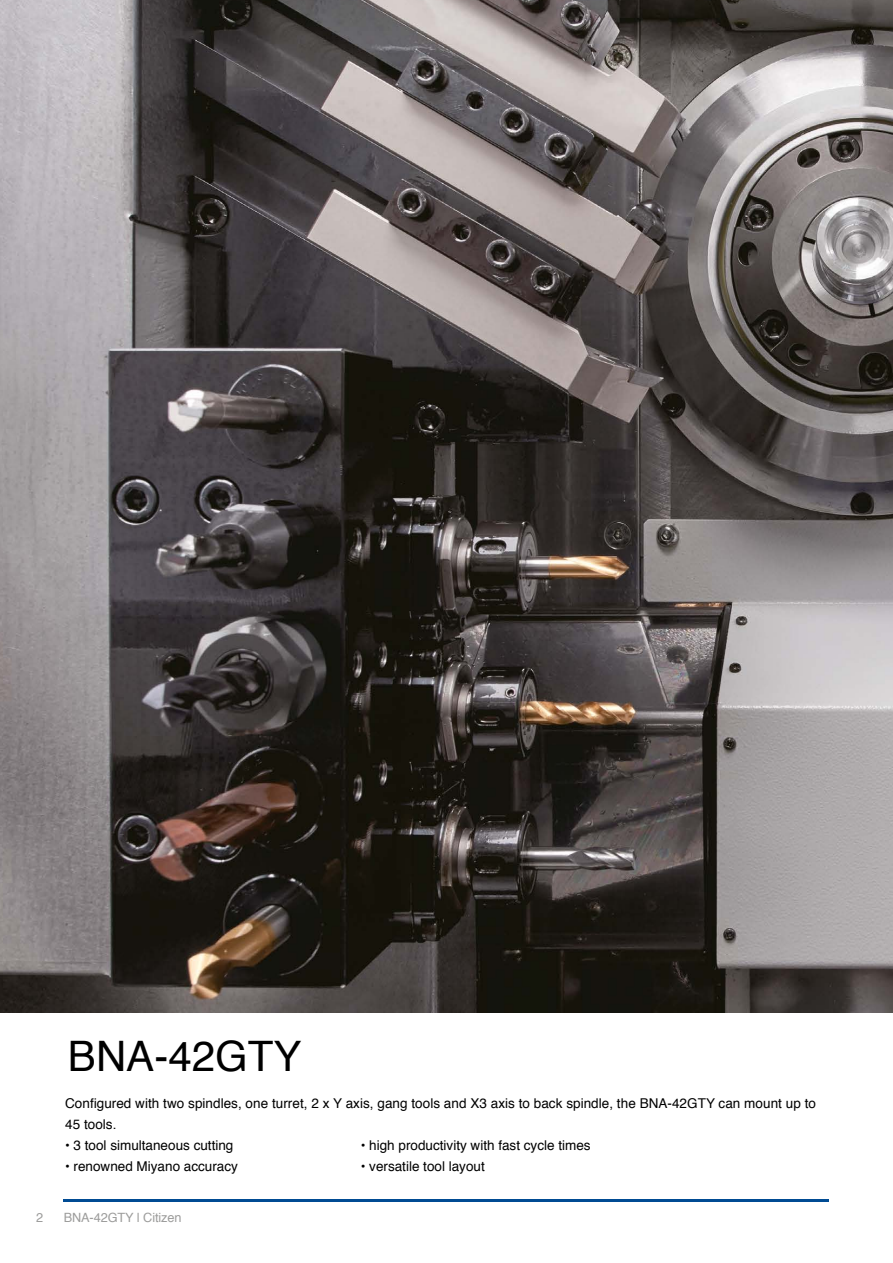
<style>
.page{position:relative;width:893px;height:1263px;background:#fff}
.page>*{position:absolute;margin:0;border:0;box-sizing:border-box;transform-origin:0 0}
.t1{font:42px "Helvetica";color:#000}
.t2{font:13.5px/21px "Helvetica";color:#000}
.t3{font:12.75px "Helvetica";letter-spacing:-.01em;color:#9d9d9c}
</style>
<div class="page">
<hr style="left:64px;top:1199px;width:765px;height:2px;background:#004b93">
<img style="left:0;top:0;width:893px;height:1012px">
<h1 class="t1" style="left:68px;top:1024px;width:235px">BNA-42GTY</h1>
<p class="t2" style="left:65px;top:1093px;width:752px">Configured with two spindles, one turret, 2 x Y axis, gang tools and X3 axis to back spindle, the BNA-42GTY can mount up to<br>45 tools.</p>
<p class="t2" style="left:65px;top:1135px;width:170px">• 3 tool simultaneous cutting</p>
<p class="t2" style="left:361px;top:1135px;width:231px">• high productivity with fast cycle times</p>
<p class="t2" style="left:65px;top:1156px;width:174px">• renowned Miyano accuracy</p>
<p class="t2" style="left:361px;top:1156px;width:126px">• versatile tool layout</p>
<p class="t3" style="left:36px;top:1208px;width:9px">2</p>
<p class="t3" style="left:64px;top:1208px;width:119px">BNA-42GTY | Citizen</p>
</div>
